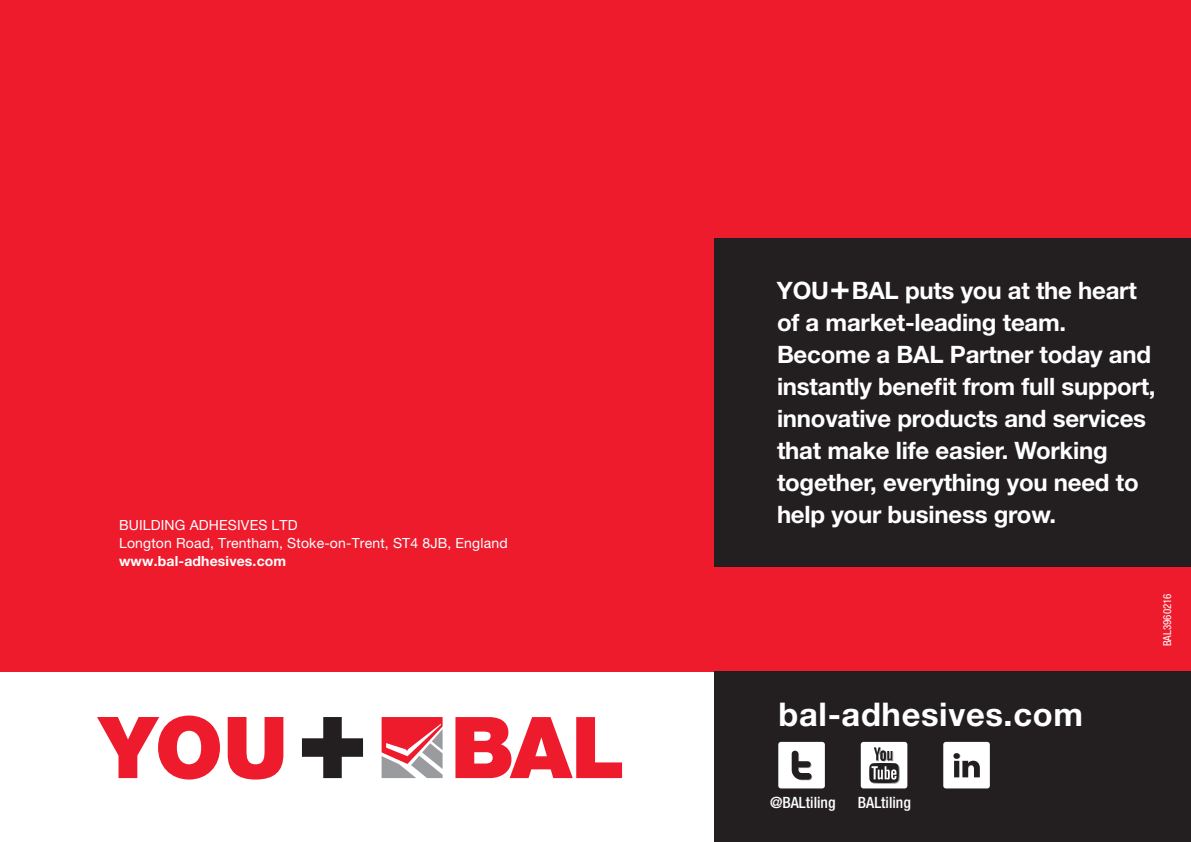
<style>
.page{position:relative;width:1191px;height:842px;background:#fff}
.page>*{position:absolute;margin:0;border:0;box-sizing:border-box;transform-origin:0 0}
.t1{font:700 32.6px "Helvetica Neue LT";letter-spacing:.02em;color:#fff}
.t2{font:700 24px/32px "Helvetica Neue LT";letter-spacing:-.01em;color:#fff}
.t3{font:500 condensed 15.6px "Helvetica Neue LT";color:#fff}
.t4{font:14px/18px "Helvetica Neue LT";letter-spacing:.01em;color:#fff}
.t5{font:700 14px "Helvetica Neue LT";letter-spacing:.01em;color:#fff}
.t6{font:condensed 11px "Helvetica Neue LT";color:#fff}
.s1{font-size:34px}
</style>
<div class="page">
<div style="left:0;top:0;width:1191px;height:672px;background:#ee1b2d"></div>
<svg style="left:381px;top:717px;width:61px;height:61px"></svg>
<svg style="left:455px;top:717px;width:167px;height:61px"></svg>
<svg style="left:97px;top:715px;width:123px;height:64px"></svg>
<svg style="left:228px;top:717px;width:55px;height:62px"></svg>
<svg style="left:302px;top:717px;width:61px;height:61px"></svg>
<div style="left:714px;top:672px;width:477px;height:170px;background:#231f20"></div>
<div style="left:714px;top:238px;width:477px;height:329px;background:#231f20"></div>
<div style="left:778px;top:742px;width:47px;height:46px;background:#fff;border-radius:3px"></div>
<svg style="left:791px;top:751px;width:21px;height:29px"></svg>
<div style="left:943px;top:742px;width:46px;height:46px;background:#fff;border-radius:3px"></div>
<svg style="left:953px;top:753px;width:26px;height:24px"></svg>
<div style="left:860px;top:742px;width:47px;height:46px;background:#fff;border-radius:3px"></div>
<svg style="left:869px;top:747px;width:30px;height:37px"></svg>
<p class="t4" style="left:119px;top:516px;width:390px">BUILDING ADHESIVES LTD<br>Longton Road, Trentham, Stoke-on-Trent, ST4 8JB, England</p>
<p class="t5" style="left:119px;top:552px;width:169px">www.bal-adhesives.com</p>
<p class="t2" style="left:777px;top:274px;width:380px">YOU<span class="s1">+</span>BAL puts you at the heart of a market-leading team.<br>Become a BAL Partner today and instantly benefit from full support, innovative products and services that make life easier. Working together, everything you need to help your business grow.</p>
<h1 class="t1" style="left:778px;top:695px;width:306px">bal-adhesives.com</h1>
<p class="t6" style="left:1161px;top:646px;width:55px;rotate:-90deg">BAL3960216</p>
<p class="t3" style="left:770px;top:793px;width:67px">@BALtiling</p>
<p class="t3" style="left:858px;top:793px;width:54px">BALtiling</p>
</div>
